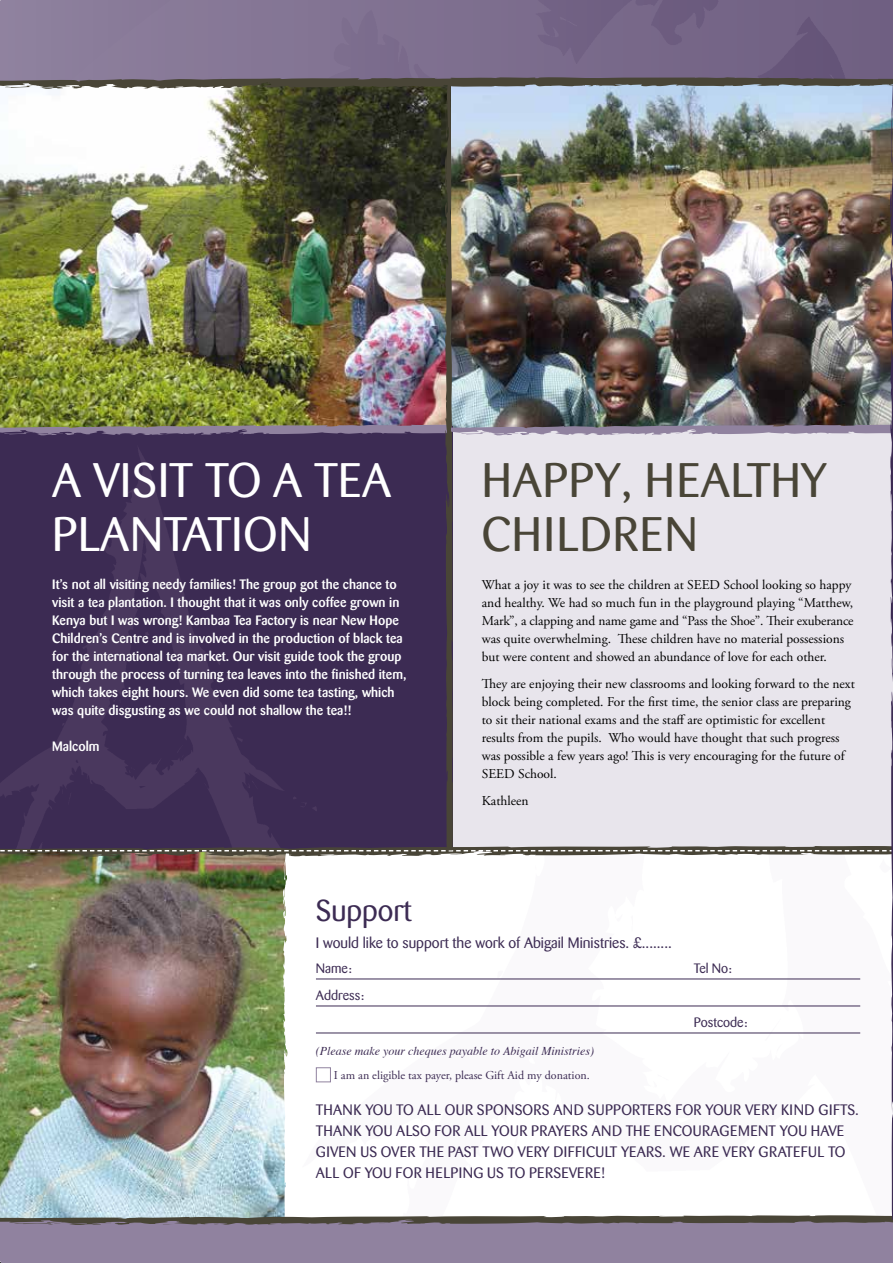
<style>
.page{position:relative;width:893px;height:1263px;background:#fff}
.page>*{position:absolute;margin:0;border:0;box-sizing:border-box;transform-origin:0 0}
.t1{font:48px/54px "Barmeno";color:#fff}
.t2{font:48px/54px "Barmeno";letter-spacing:.02em;color:#494537}
.t3{font:30px "Barmeno";color:#3c2b53}
.t4{font:15px/21px "Barmeno";letter-spacing:.02em;color:#3c2b53}
.t5{font:15px "Barmeno";color:#3c2b53}
.t6{font:13.5px/18px "Adobe Garamond Pro";color:#000}
.t7{font:500 13.5px/18px "Barmeno";color:#fff}
.t8{font:13.5px "Barmeno";color:#3c2b53}
.t9{font:italic 12px "Times";color:#3c2b53}
.t10{font:12px "Adobe Garamond Pro";color:#3c2b53}
</style>
<div class="page">
<svg style="left:0;top:0;width:893px;height:73px;background:#7d6e8e"></svg>
<img style="left:0;top:73px;width:893px;height:1190px">
<h1 class="t1" style="left:52px;top:453px;width:340px">A VISIT TO A TEA<br>PLANTATION</h1>
<p class="t7" style="left:52px;top:575px;width:356px">It’s not all visiting needy families! The group got the chance to visit a tea plantation. I thought that it was only coffee grown in Kenya but I was wrong! Kambaa Tea Factory is near New Hope Children’s Centre and is involved in the production of black tea for the international tea market. Our visit guide took the group through the process of turning tea leaves into the finished item, which takes eight hours. We even did some tea tasting, which was quite disgusting as we could not shallow the tea!!</p>
<p class="t7" style="left:52px;top:737px;width:49px">Malcolm</p>
<h1 class="t2" style="left:482px;top:453px;width:347px">HAPPY, HEALTHY<br>CHILDREN</h1>
<p class="t6" style="left:482px;top:576px;width:373px">What a joy it was to see the children at SEED School looking so happy and healthy. We had so much fun in the playground playing “Matthew, Mark”, a clapping and name game and “Pass the Shoe”. Their exuberance was quite overwhelming. These children have no material possessions but were content and showed an abundance of love for each other.</p>
<p class="t6" style="left:482px;top:675px;width:375px">They are enjoying their new classrooms and looking forward to the next block being completed. For the first time, the senior class are preparing to sit their national exams and the staff are optimistic for excellent results from the pupils. Who would have thought that such progress was possible a few years ago! This is very encouraging for the future of SEED School.</p>
<p class="t6" style="left:482px;top:792px;width:48px">Kathleen</p>
<h2 class="t3" style="left:316px;top:893px;width:97px">Support</h2>
<p class="t5" style="left:316px;top:934px;width:357px">I would like to support the work of Abigail Ministries. £........</p>
<p class="t8" style="left:316px;top:960px;width:38px">Name:</p>
<p class="t8" style="left:694px;top:960px;width:40px">Tel No:</p>
<p class="t8" style="left:316px;top:987px;width:50px">Address:</p>
<p class="t8" style="left:694px;top:1014px;width:55px">Postcode:</p>
<p class="t9" style="left:316px;top:1041px;width:280px">(Please make your cheques payable to Abigail Ministries)</p>
<p class="t10" style="left:334px;top:1068px;width:257px">I am an eligible tax payer, please Gift Aid my donation.</p>
<p class="t4" style="left:316px;top:1099px;width:545px">THANK YOU TO ALL OUR SPONSORS AND SUPPORTERS FOR YOUR VERY KIND GIFTS.<br>THANK YOU ALSO FOR ALL YOUR PRAYERS AND THE ENCOURAGEMENT YOU HAVE GIVEN US OVER THE PAST TWO VERY DIFFICULT YEARS. WE ARE VERY GRATEFUL TO ALL OF YOU FOR HELPING US TO PERSEVERE!</p>
</div>
